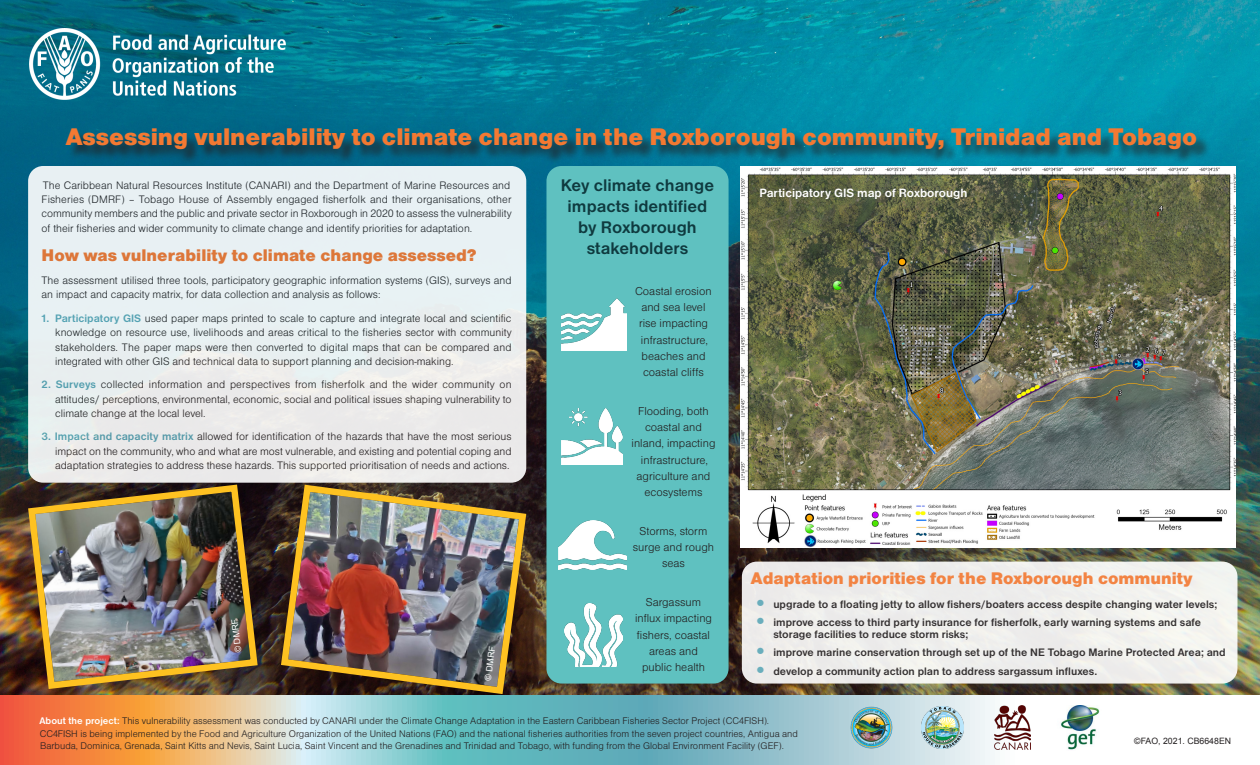
<style>
.page{position:relative;width:1260px;height:765px;background:#fff}
.page>*{position:absolute;margin:0;border:0;box-sizing:border-box;transform-origin:0 0}
.t1{font:25px "Nimbus San D Blac";color:#f37932}
.t2{font:17.5px "Nimbus San D Blac";color:#f37932}
.body_text{font:700 17.5px/21.1px "Nimbus San D";color:#0f3a3f;text-align:center}
.body_text-2{font:700 12.5px "Nimbus San D";color:#fff}
.body_text-3{font:11.88px/16.2px "Nimbus San D Ligh";color:#231f20;text-align:center}
.t3{font:11.25px/14.4px "Nimbus San D Ligh";color:#231f20;text-align:justify}
.t4{font:700 11.25px/12.5px "Nimbus San D";color:#231f20}
.body_text-4{font:10px/12.5px "Nimbus San D Ligh";color:#231f20}
.body_text-5{font:8.75px "Arial";color:#231f20}
.t5{font:8.75px "Arial";color:#fff}
.s1{font-family:"Nimbus San D";font-weight:700;color:#5da8b8}
.s2{color:#5da8b8}
.s3{font-family:"Nimbus San D";font-weight:700;color:#fff}
</style>
<div class="page">
<img style="left:0;top:0;width:1260px;height:695px">
<svg style="left:0;top:695px;width:1086px;height:70px;background:#afbdb1"></svg>
<div style="left:28px;top:166px;width:498px;height:317px;background:#e8f0f3;border-radius:15px"></div>
<div style="left:742px;top:562px;width:496px;height:122px;background:#efeeed;border-radius:15px"></div>
<img style="left:740px;top:166px;width:496px;height:382px">
<img style="left:25px;top:481px;width:236px;height:212px">
<img style="left:277px;top:481px;width:253px;height:217px">
<div style="left:546px;top:166px;width:183px;height:518px;background:#5fc1c0;border-radius:15px"></div>
<img style="left:558px;top:521px;width:68px;height:48px">
<img style="left:564px;top:603px;width:58px;height:63px">
<img style="left:562px;top:299px;width:64px;height:52px">
<img style="left:562px;top:409px;width:60px;height:56px">
<img style="left:851px;top:707px;width:41px;height:42px">
<img style="left:922px;top:707px;width:42px;height:42px">
<div style="left:67px;top:130px;width:1144px;height:34px;background:#231f20;opacity:.75"></div>
<img style="left:30px;top:28px;width:256px;height:71px">
<img style="left:1048px;top:706px;width:52px;height:45px">
<img style="left:995px;top:706px;width:36px;height:43px">
<p class="t1" style="left:66px;top:122px;width:1133px">Assessing vulnerability to climate change in the Roxborough community, Trinidad and Tobago</p>
<p class="t3" style="left:42px;top:177px;width:472px">The Caribbean Natural Resources Institute (CANARI) and the Department of Marine Resources and Fisheries (DMRF) – Tobago House of Assembly engaged fisherfolk and their organisations, other community members and the public and private sector in Roxborough in 2020 to assess the vulnerability of their fisheries and wider community to climate change and identify priorities for adaptation.</p>
<h2 class="t2" style="left:42px;top:245px;width:437px">How was vulnerability to climate change assessed?</h2>
<p class="t3" style="left:42px;top:273px;width:472px">The assessment utilised three tools, participatory geographic information systems (GIS), surveys and an impact and capacity matrix, for data collection and analysis as follows:</p>
<p class="t3" style="left:55px;top:311px;width:458px;text-indent:-13px"><span class="s1">1. Participatory GIS</span> used paper maps printed to scale to capture and integrate local and scientific knowledge on resource use, livelihoods and areas critical to the fisheries sector with community stakeholders. The paper maps were then converted to digital maps that can be compared and integrated with other GIS and technical data to support planning and decision-making.</p>
<p class="t3" style="left:55px;top:377px;width:458px;text-indent:-13px"><span class="s1">2. Surveys</span> collected information and perspectives from fisherfolk and the wider community on attitudes/ perceptions, environmental, economic, social and political issues shaping vulnerability to climate change at the local level.</p>
<p class="t3" style="left:55px;top:429px;width:458px;text-indent:-13px"><span class="s1">3. Impact and capacity matrix</span> allowed for identification of the hazards that have the most serious impact on the community, who and what are most vulnerable, and existing and potential coping and adaptation strategies to address these hazards. This supported prioritisation of needs and actions.</p>
<p class="t5" style="left:233px;top:653px;width:36px;rotate:-96deg">© DMRF</p>
<p class="t5" style="left:482px;top:679px;width:36px;rotate:-82deg">© DMRF</p>
<p class="body_text" style="left:561px;top:175px;width:155px">Key climate change impacts identified by Roxborough stakeholders</p>
<p class="body_text-3" style="left:635px;top:283px;width:78px">Coastal erosion and sea level rise impacting infrastructure, beaches and coastal cliffs</p>
<p class="body_text-3" style="left:632px;top:403px;width:85px">Flooding, both coastal and inland, impacting infrastructure, agriculture and ecosystems</p>
<p class="body_text-3" style="left:633px;top:523px;width:83px">Storms, storm surge and rough seas</p>
<p class="body_text-3" style="left:635px;top:594px;width:79px">Sargassum influx impacting fishers, coastal areas and public health</p>
<p class="body_text-2" style="left:759px;top:186px;width:210px">Participatory GIS map of Roxborough</p>
<h2 class="t2" style="left:751px;top:568px;width:443px">Adaptation priorities for the Roxborough community</h2>
<p class="t4" style="left:757px;top:598px;width:462px"><span class="s2">•</span> upgrade to a floating jetty to allow fishers/boaters access despite changing water levels;</p>
<p class="t4" style="left:773px;top:616px;width:429px;text-indent:-17px"><span class="s2">•</span> improve access to third party insurance for fisherfolk, early warning systems and safe storage facilities to reduce storm risks;</p>
<p class="t4" style="left:757px;top:646px;width:471px"><span class="s2">•</span> improve marine conservation through set up of the NE Tobago Marine Protected Area; and</p>
<p class="t4" style="left:757px;top:664px;width:342px"><span class="s2">•</span> develop a community action plan to address sargassum influxes.</p>
<p class="body_text-4" style="left:39px;top:715px;width:760px"><span class="s3">About the project:</span> This vulnerability assessment was conducted by CANARI under the Climate Change Adaptation in the Eastern Caribbean Fisheries Sector Project (CC4FISH).<br>CC4FISH is being implemented by the Food and Agriculture Organization of the United Nations (FAO) and the national fisheries authorities from the seven project countries, Antigua and<br>Barbuda, Dominica, Grenada, Saint Kitts and Nevis, Saint Lucia, Saint Vincent and the Grenadines and Trinidad and Tobago, with funding from the Global Environment Facility (GEF).</p>
<p class="body_text-5" style="left:1134px;top:735px;width:98px">©FAO, 2021. CB6648EN</p>
</div>
